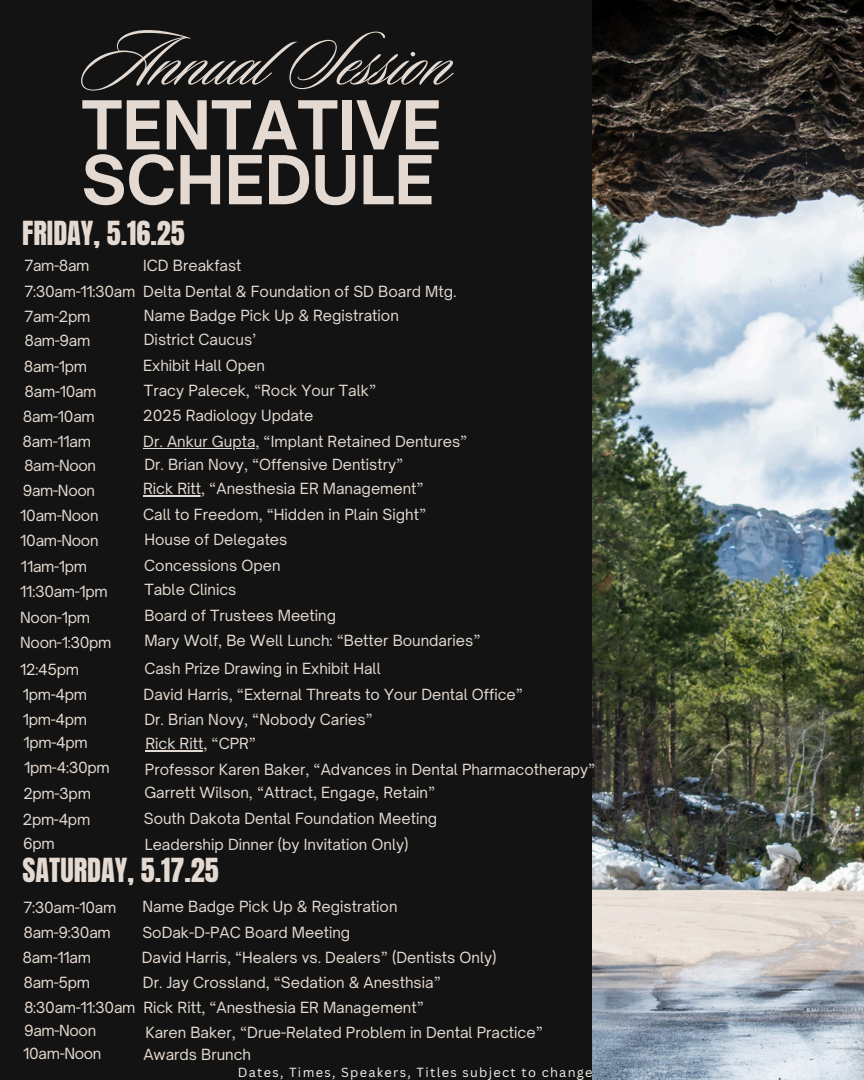
<style>
.page{position:relative;width:864px;height:1080px;background:#131313}
.page>*{position:absolute;margin:0;border:0;box-sizing:border-box;transform-origin:0 0}
.t1{font:79.95px "Sloop Script Pro";color:#e4dad1}
.t2{font:700 64.5px/54.9px "Open Sauce One";color:#e4dad1}
.t3{font:28.2px "Anton";color:#e4dad1}
.t4{font:14.7px "Open Sauce One";color:#e4dad1}
.t5{font:14.7px/24.9px "Open Sauce One";letter-spacing:-.025em;color:#e4dad1}
.t6{font:12.9px "Canva Sans";letter-spacing:.1em;color:#f8f2ed}
</style>
<div class="page">
<img style="left:592px;top:0;width:271px;height:1080px">
<hr style="left:143px;top:448px;width:116px;height:1px;background:#e4dad1">
<hr style="left:143px;top:495px;width:62px;height:2px;background:#e4dad1">
<hr style="left:145px;top:750px;width:62px;height:1px;background:#e4dad1">
<h1 class="t1" style="left:82px;top:20px;width:371px">Annual Session</h1>
<p class="t2" style="left:82px;top:97px;width:361px">TENTATIVE<br>SCHEDULE</p>
<h2 class="t3" style="left:22px;top:213px;width:164px">FRIDAY, 5.16.25</h2>
<h4 class="t4" style="left:24px;top:257px;width:67px">7am-8am</h4>
<p class="t4" style="left:143px;top:256px;width:100px">ICD Breakfast</p>
<h4 class="t4" style="left:24px;top:307px;width:67px">7am-2pm</h4>
<p class="t4" style="left:144px;top:307px;width:257px">Name Badge Pick Up &amp; Registration</p>
<h4 class="t5" style="left:25px;top:279px;width:112px">7:30am-11:30am</h4>
<p class="t4" style="left:143px;top:282px;width:315px">Delta Dental &amp; Foundation of SD Board Mtg.</p>
<h4 class="t4" style="left:25px;top:331px;width:67px">8am-9am</h4>
<p class="t4" style="left:144px;top:331px;width:114px">District Caucus’</p>
<h4 class="t4" style="left:25px;top:382px;width:73px">8am-10am</h4>
<p class="t4" style="left:144px;top:382px;width:234px">Tracy Palecek, “Rock Your Talk”</p>
<h4 class="t4" style="left:24px;top:357px;width:65px">8am-1pm</h4>
<p class="t4" style="left:143px;top:357px;width:123px">Exhibit Hall Open</p>
<p class="t5" style="left:22px;top:404px;width:74px">8am-10am<br>8am-11am</p>
<h4 class="t4" style="left:143px;top:407px;width:172px">2025 Radiology Update</h4>
<p class="t4" style="left:143px;top:432px;width:326px">Dr. Ankur Gupta, “Implant Retained Dentures”</p>
<h4 class="t4" style="left:24px;top:456px;width:74px">8am-Noon</h4>
<p class="t4" style="left:144px;top:455px;width:261px">Dr. Brian Novy, “Offensive Dentistry”</p>
<h4 class="t5" style="left:20px;top:503px;width:80px">10am-Noon</h4>
<p class="t4" style="left:143px;top:505px;width:285px">Call to Freedom, “Hidden in Plain Sight”</p>
<h4 class="t4" style="left:23px;top:481px;width:74px">9am-Noon</h4>
<p class="t4" style="left:143px;top:480px;width:282px">Rick Ritt, “Anesthesia ER Management”</p>
<p class="t5" style="left:20px;top:528px;width:80px">10am-Noon</p>
<p class="t4" style="left:144px;top:530px;width:145px">House of Delegates</p>
<p class="t4" style="left:21px;top:557px;width:68px">11am-1pm</p>
<p class="t4" style="left:144px;top:556px;width:138px">Concessions Open</p>
<p class="t5" style="left:20px;top:579px;width:89px">11:30am-1pm</p>
<h4 class="t4" style="left:144px;top:580px;width:94px">Table Clinics</h4>
<p class="t4" style="left:20px;top:608px;width:71px">Noon-1pm</p>
<h4 class="t4" style="left:144px;top:606px;width:193px">Board of Trustees Meeting</h4>
<h4 class="t4" style="left:20px;top:660px;width:60px">12:45pm</h4>
<h4 class="t4" style="left:144px;top:659px;width:238px">Cash Prize Drawing in Exhibit Hall</h4>
<h4 class="t5" style="left:20px;top:629px;width:93px">Noon-1:30pm</h4>
<h4 class="t4" style="left:144px;top:631px;width:338px">Mary Wolf, Be Well Lunch: “Better Boundaries”</h4>
<p class="t4" style="left:23px;top:685px;width:66px">1pm-4pm</p>
<h4 class="t4" style="left:144px;top:685px;width:381px">David Harris, “External Threats to Your Dental Office”</h4>
<h4 class="t4" style="left:145px;top:710px;width:230px">Dr. Brian Novy, “Nobody Caries”</h4>
<p class="t4" style="left:145px;top:734px;width:112px">Rick Ritt, “CPR”</p>
<h4 class="t4" style="left:23px;top:711px;width:66px">1pm-4pm</h4>
<p class="t4" style="left:23px;top:734px;width:66px">1pm-4pm</p>
<h4 class="t4" style="left:24px;top:758px;width:87px">1pm-4:30pm</h4>
<p class="t4" style="left:145px;top:760px;width:452px">Professor Karen Baker, “Advances in Dental Pharmacotherapy”</p>
<h4 class="t4" style="left:23px;top:784px;width:69px">2pm-3pm</h4>
<h4 class="t4" style="left:144px;top:783px;width:292px">Garrett Wilson, “Attract, Engage, Retain”</h4>
<h4 class="t4" style="left:23px;top:810px;width:69px">2pm-4pm</h4>
<p class="t4" style="left:144px;top:810px;width:295px">South Dakota Dental Foundation Meeting</p>
<h4 class="t4" style="left:23px;top:834px;width:33px">6pm</h4>
<p class="t4" style="left:145px;top:835px;width:265px">Leadership Dinner (by Invitation Only)</p>
<p class="t3" style="left:23px;top:850px;width:198px">SATURDAY, 5.17.25</p>
<p class="t5" style="left:24px;top:895px;width:94px">7:30am-10am</p>
<p class="t4" style="left:142px;top:898px;width:257px">Name Badge Pick Up &amp; Registration</p>
<p class="t4" style="left:22px;top:949px;width:70px">8am-11am</p>
<h4 class="t4" style="left:142px;top:948px;width:356px">David Harris, “Healers vs. Dealers” (Dentists Only)</h4>
<h4 class="t4" style="left:24px;top:924px;width:89px">8am-9:30am</h4>
<h4 class="t4" style="left:142px;top:924px;width:209px">SoDak-D-PAC Board Meeting</h4>
<h4 class="t4" style="left:24px;top:974px;width:68px">8am-5pm</h4>
<p class="t4" style="left:143px;top:973px;width:299px">Dr. Jay Crossland, “Sedation &amp; Anesthsia”</p>
<h4 class="t5" style="left:24px;top:995px;width:113px">8:30am-11:30am</h4>
<p class="t4" style="left:143px;top:998px;width:282px">Rick Ritt, “Anesthesia ER Management”</p>
<p class="t4" style="left:143px;top:1045px;width:109px">Awards Brunch</p>
<h4 class="t4" style="left:24px;top:1021px;width:74px">9am-Noon</h4>
<p class="t4" style="left:145px;top:1023px;width:399px">Karen Baker, “Drue-Related Problem in Dental Practice”</p>
<p class="t5" style="left:23px;top:1041px;width:80px">10am-Noon</p>
<p class="t6" style="left:238px;top:1063px;width:356px">Dates, Times, Speakers, Titles subject to change</p>
</div>
